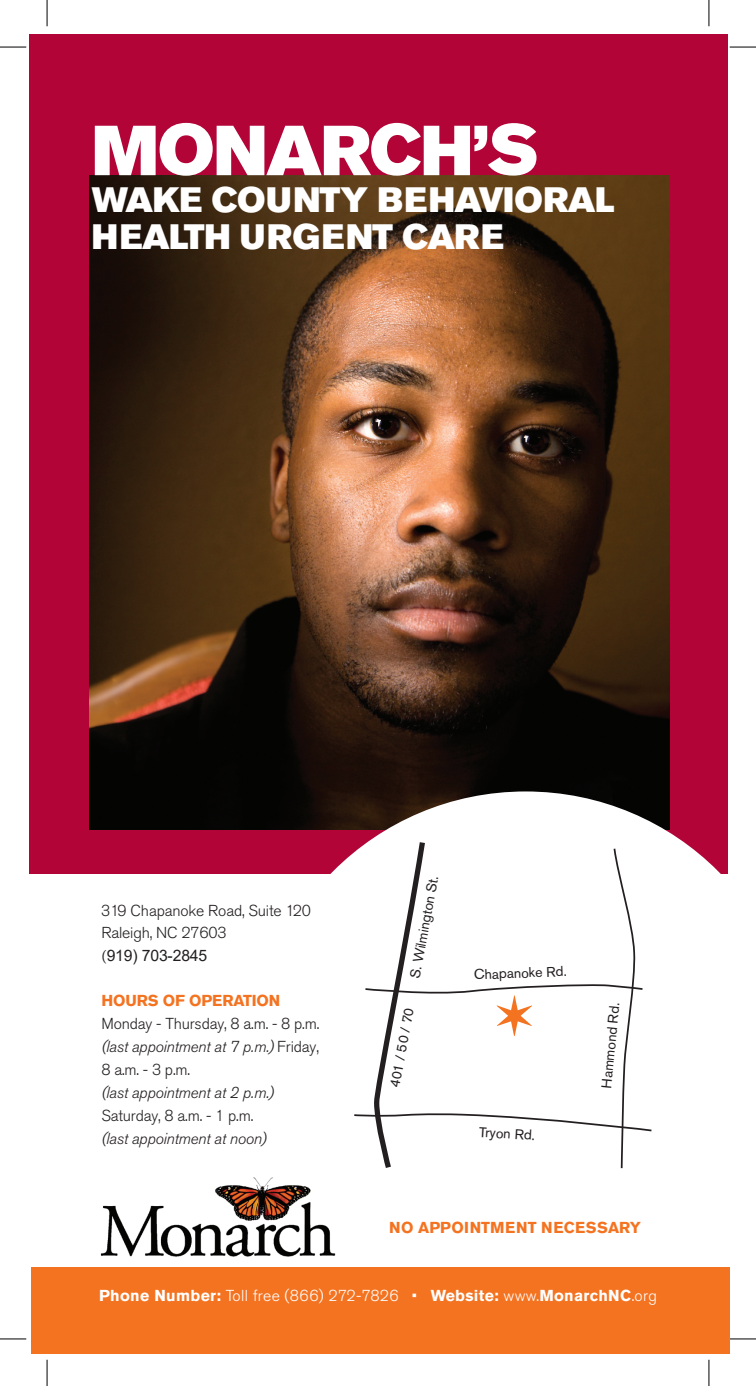
<style>
.page{position:relative;width:756px;height:1386px;background:#fff}
.page>*{position:absolute;margin:0;border:0;box-sizing:border-box;transform-origin:0 0}
.t1{font:70px "Akzidenz Grotesk Std Super";letter-spacing:-.015em;color:#fff}
.t2{font:35px/36.8px "Akzidenz Grotesk Std Super";letter-spacing:-.005em;color:#fff}
.t3{font:italic 300 15.75px/22.8px "Akzidenz Grotesk Std";letter-spacing:-.01em;color:#231f20}
.t4{font:300 15.75px "Akzidenz Grotesk Std";letter-spacing:.02em;color:#fff}
.t5{font:300 15.75px/22.6px "Akzidenz Grotesk Std";letter-spacing:-.01em;color:#231f20}
.t6{font:700 15.75px "Akzidenz Grotesk Std";letter-spacing:.005em;color:#f47321}
.t7{font:14px "Akzidenz Grotesk Std";color:#231f20}
.s1{font-family:"Minion Pro";font-weight:400}
.s2{font-family:"Arial";font-weight:400}
.s3{font-weight:700;font-style:normal;color:#f47321}
.s4{font-style:normal}
.s5{font-weight:700}
</style>
<div class="page">
<div style="left:29px;top:34px;width:698px;height:839px;background:#b30437"></div>
<img style="left:90px;top:176px;width:579px;height:653px">
<svg style="left:253px;top:791px;width:477px;height:544px"></svg>
<img style="left:100px;top:1168px;width:243px;height:91px">
<div style="left:31px;top:1267px;width:698px;height:86px;background:#f47321"></div>
<svg style="left:0;top:47px;width:26px;height:1px"></svg>
<svg style="left:729px;top:47px;width:27px;height:1px"></svg>
<svg style="left:0;top:1338px;width:26px;height:1px"></svg>
<svg style="left:729px;top:1338px;width:27px;height:1px"></svg>
<svg style="left:47px;top:0;width:1px;height:26px"></svg>
<svg style="left:47px;top:1359px;width:1px;height:27px"></svg>
<svg style="left:708px;top:0;width:1px;height:26px"></svg>
<svg style="left:708px;top:1359px;width:1px;height:27px"></svg>
<svg style="left:352px;top:836px;width:301px;height:336px"></svg>
<p class="t1" style="left:92px;top:110px;width:448px">MONARCH’S</p>
<p class="t2" style="left:92px;top:181px;width:523px">WAKE COUNTY BEHAVIORAL<br>HEALTH URGENT CARE</p>
<p class="t5" style="left:101px;top:899px;width:211px">319 Chapanoke Road, Suite 120<br>Raleigh, NC 27603<br><span class="s1">(</span><span class="s2">919) 703-2845</span></p>
<p class="t3" style="left:101px;top:990px;width:219px"><span class="s3">HOURS OF OPERATION<br></span><span class="s4">Monday - Thursday, 8 a.m. - 8 p.m. </span>(last appointment at 7 p.m.) <span class="s4">Friday,<br>8 a.m. - 3 p.m.<br></span>(last appointment at 2 p.m.)<br><span class="s4">Saturday, 8 a.m. - 1 p.m.<br></span>(last appointment at noon)</p>
<p class="t7" style="left:406px;top:976px;width:106px;rotate:-79deg">S. Wilmington St.</p>
<p class="t7" style="left:386px;top:1086px;width:82px;rotate:-79deg">401 / 50 / 70</p>
<p class="t7" style="left:474px;top:966px;width:94px;rotate:-2deg">Chapanoke Rd.</p>
<p class="t7" style="left:479px;top:1123px;width:58px;rotate:4deg">Tryon Rd.</p>
<p class="t7" style="left:597px;top:1087px;width:87px;rotate:-84deg">Hammond Rd.</p>
<p class="t6" style="left:389px;top:1218px;width:253px">NO APPOINTMENT NECESSARY</p>
<p class="t4" style="left:99px;top:1286px;width:559px"><span class="s5">Phone Number:</span> Toll free (866) 272-7826 • <span class="s5">Website:</span> www.<span class="s5">MonarchNC</span>.org</p>
</div>
